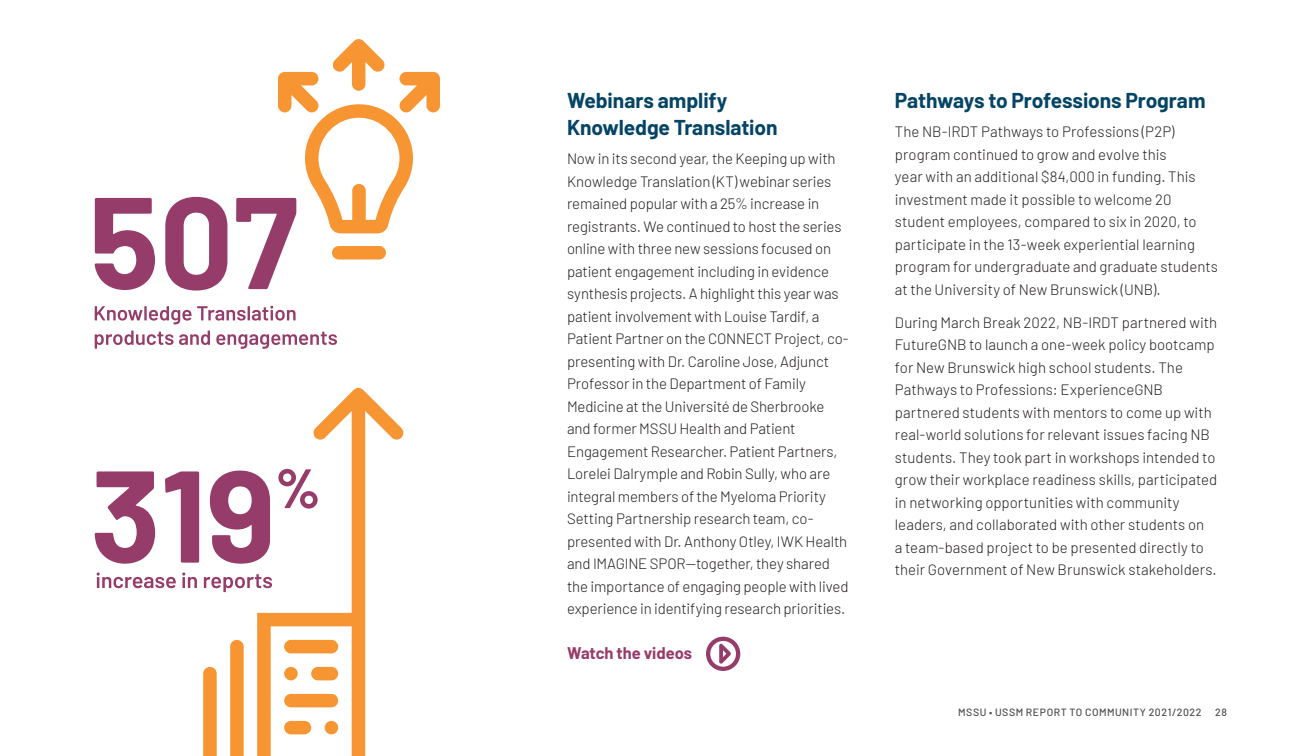
<style>
.page{position:relative;width:1296px;height:756px;background:#fff}
.page>*{position:absolute;margin:0;border:0;box-sizing:border-box;transform-origin:0 0}
.Short_Story_Heading{font:700 21px/27px "Barlow";letter-spacing:-.005em;color:#044465}
.Link_Out{font:700 16.5px "Barlow";letter-spacing:-.005em;color:#963c6a}
.Copy{font:300 15px/22.5px "Barlow";letter-spacing:-.005em;color:#231f20}
.t1{font:500 10.5px "Barlow";letter-spacing:.05em;color:#4b4c4d}
</style>
<div class="page">
<svg style="left:706px;top:637px;width:34px;height:34px"></svg>
<svg style="left:95px;top:198px;width:60px;height:92px"></svg>
<svg style="left:165px;top:197px;width:62px;height:94px"></svg>
<svg style="left:95px;top:306px;width:201px;height:18px"></svg>
<svg style="left:95px;top:331px;width:115px;height:18px"></svg>
<svg style="left:216px;top:332px;width:121px;height:17px"></svg>
<svg style="left:236px;top:39px;width:204px;height:250px"></svg>
<svg style="left:165px;top:471px;width:34px;height:92px"></svg>
<svg style="left:210px;top:471px;width:47px;height:93px"></svg>
<svg style="left:95px;top:471px;width:60px;height:93px"></svg>
<svg style="left:97px;top:573px;width:79px;height:15px"></svg>
<svg style="left:204px;top:574px;width:53px;height:18px"></svg>
<svg style="left:182px;top:573px;width:15px;height:15px"></svg>
<svg style="left:203px;top:640px;width:41px;height:116px"></svg>
<svg style="left:257px;top:388px;width:147px;height:368px"></svg>
<p class="Short_Story_Heading" style="left:567px;top:85px;width:212px">Webinars amplify<br>Knowledge Translation</p>
<p class="Copy" style="left:567px;top:146px;width:283px">Now in its second year, the Keeping up with Knowledge Translation (KT) webinar series remained popular with a 25% increase in registrants. We continued to host the series online with three new sessions focused on patient engagement including in evidence synthesis projects. A highlight this year was patient involvement with Louise Tardif, a Patient Partner on the CONNECT Project, co&shy;presenting with Dr. Caroline Jose, Adjunct Professor in the Department of Family Medicine at the Université de Sherbrooke and former MSSU Health and Patient Engagement Researcher. Patient Partners, Lorelei Dalrymple and Robin Sully, who are integral members of the Myeloma Priority Setting Partnership research team, co&shy;presented with Dr. Anthony Otley, IWK Health and IMAGINE SPOR—together, they shared the importance of engaging people with lived experience in identifying research priorities.</p>
<p class="Link_Out" style="left:567px;top:641px;width:127px">Watch the videos</p>
<p class="Short_Story_Heading" style="left:895px;top:85px;width:312px">Pathways to Professions Program</p>
<p class="Copy" style="left:895px;top:119px;width:324px">The NB-IRDT Pathways to Professions (P2P) program continued to grow and evolve this<br>year with an additional $84,000 in funding. This investment made it possible to welcome 20 student employees, compared to six in 2020, to participate in the 13-week experiential learning program for undergraduate and graduate students at the University of New Brunswick (UNB).</p>
<p class="Copy" style="left:895px;top:310px;width:324px">During March Break 2022, NB-IRDT partnered with FutureGNB to launch a one-week policy bootcamp for New Brunswick high school students. The Pathways to Professions: ExperienceGNB partnered students with mentors to come up with real-world solutions for relevant issues facing NB students. They took part in workshops intended to grow their workplace readiness skills, participated in networking opportunities with community leaders, and collaborated with other students on<br>a team-based project to be presented directly to their Government of New Brunswick stakeholders.</p>
<p class="t1" style="left:958px;top:704px;width:245px">MSSU • USSM REPORT TO COMMUNITY 2021/2022</p>
<p class="t1" style="left:1215px;top:704px;width:13px">28</p>
</div>
